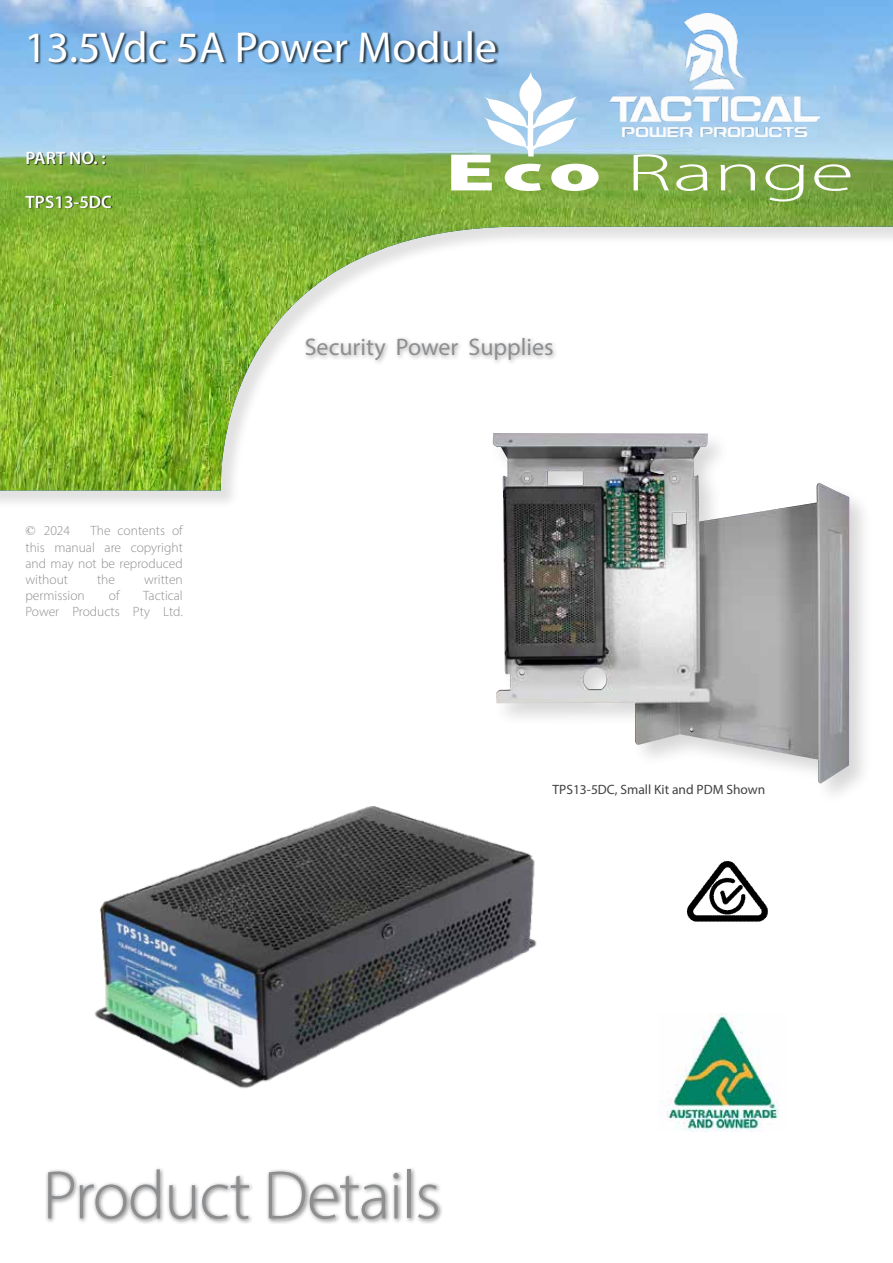
<style>
.page{position:relative;width:893px;height:1263px;background:#fff}
.page>*{position:absolute;margin:0;border:0;box-sizing:border-box;transform-origin:0 0}
.t1{font:300 69px "Myriad Pro";letter-spacing:-.02em;color:#8d8e90}
.t2{font:43.5px "Myriad Pro";color:#fff}
.t3{font:24px "Myriad Pro";color:#8d8e90}
.t4{font:600 18px "Myriad Pro";color:#fff}
.t5{font:300 13.5px/16.2px "Myriad Pro";color:#8d8e90;text-align:justify}
.t6{font:13.5px "Myriad Pro";color:#414043}
.s1{font-family:"Times New Roman";font-weight:400}
</style>
<div class="page">
<div style="left:0;top:0;width:893px;height:510px;background:#000;opacity:.12"></div>
<img style="left:0;top:0;width:893px;height:490px">
<img style="left:660px;top:1014px;width:119px;height:117px">
<div style="left:490px;top:430px;width:383px;height:377px;background:#000;opacity:.16"></div>
<img style="left:493px;top:433px;width:356px;height:350px">
<svg style="left:451px;top:72px;width:399px;height:129px"></svg>
<img style="left:609px;top:13px;width:210px;height:124px">
<img style="left:94px;top:710px;width:465px;height:379px">
<div style="left:29px;top:31px;width:470px;height:35px;background:#000;opacity:.69"></div>
<div style="left:45px;top:1166px;width:399px;height:59px;background:#000;opacity:.55"></div>
<div style="left:26px;top:152px;width:87px;height:57px;background:#000;opacity:.69"></div>
<div style="left:303px;top:335px;width:255px;height:31px;background:#000;opacity:.33"></div>
<img style="left:687px;top:861px;width:80px;height:60px">
<h2 class="t2" style="left:25px;top:20px;width:474px">13.5Vdc 5A Power Module</h2>
<h3 class="t4" style="left:26px;top:147px;width:82px">PART NO. :</h3>
<h3 class="t4" style="left:26px;top:190px;width:88px">TPS13-5DC</h3>
<p class="t5" style="left:26px;top:523px;width:159px;text-indent:65px">The contents of this manual are copyright and may not be reproduced without</p>
<p class="t5" style="left:26px;top:523px;width:46px"><span class="s1">©</span> 2024</p>
<p class="t5" style="left:97px;top:571px;width:19px">the</p>
<p class="t5" style="left:144px;top:571px;width:40px">written</p>
<p class="t5" style="left:26px;top:587px;width:61px">permission</p>
<p class="t5" style="left:109px;top:587px;width:12px">of</p>
<p class="t5" style="left:26px;top:587px;width:159px;text-align:right">Tactical<br>Power Products Pty Ltd.</p>
<h3 class="t3" style="left:305px;top:332px;width:250px">Security Power Supplies</h3>
<p class="t6" style="left:552px;top:781px;width:214px">TPS13-5DC, Small Kit and PDM Shown</p>
<h1 class="t1" style="left:43px;top:1154px;width:400px">Product Details</h1>
</div>
